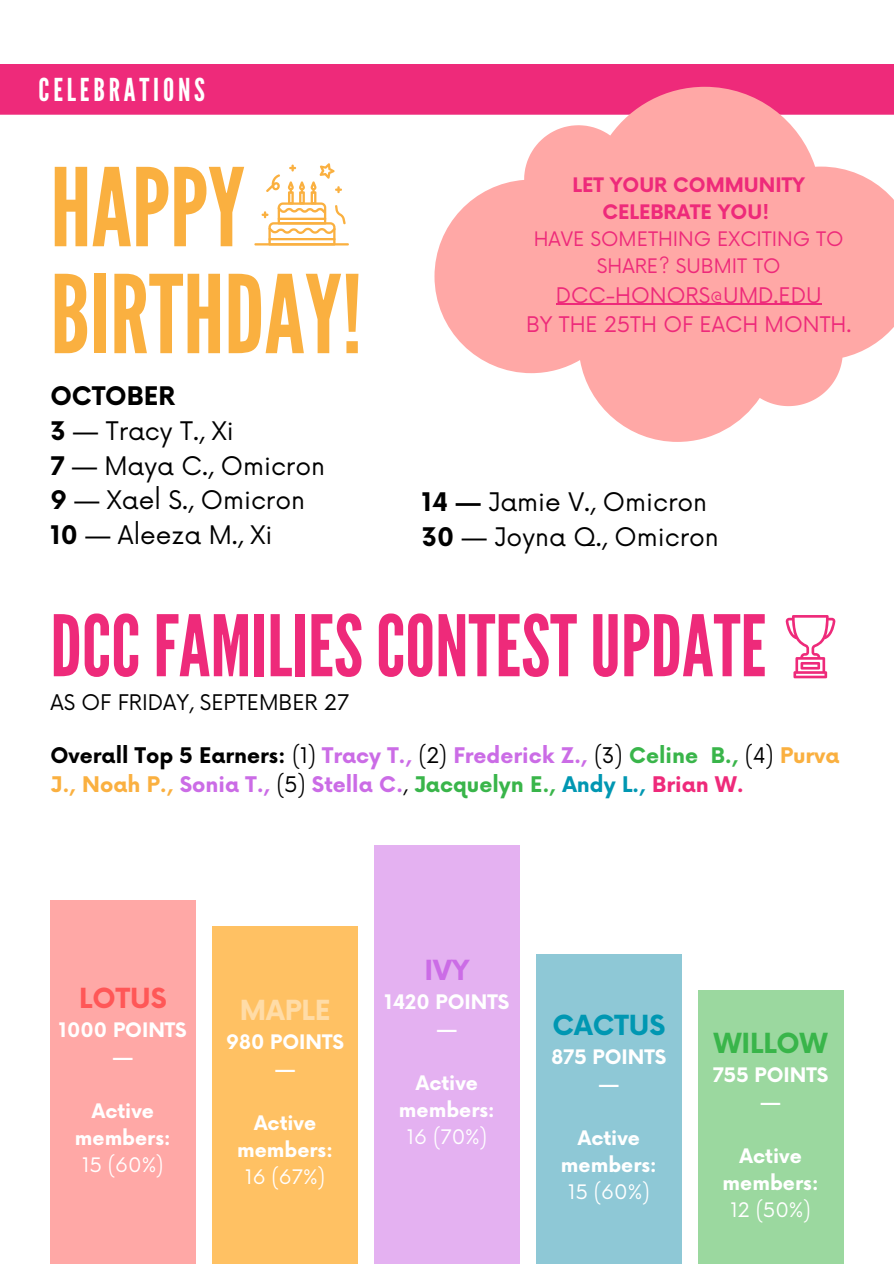
<style>
.page{position:relative;width:894px;height:1264px;background:#fff}
.page>*{position:absolute;margin:0;border:0;box-sizing:border-box;transform-origin:0 0}
.t1{font:108px/106.8px "League Gothic";color:#fab040}
.t2{font:84.45px "League Gothic";color:#ee2a7a}
.t3{font:31.5px "League Gothic";letter-spacing:.12em;color:#fff}
.t4{font:700 27px "Now";color:#0097b2}
.t5{font:700 27px "Now";color:#39b54a}
.t6{font:700 27px "Now";color:#ff5757}
.t7{font:700 27px "Now";color:#ffdca7}
.t8{font:700 27px "Now";color:#cb6ce6}
.t9{font:24.9px/34.8px "Now";color:#000}
.t10{font:700 21px/29.2px "Now";color:#cb6ce6}
.t11{font:21px "Now";color:#ee2a7a}
.t12{font:21px "Now";color:#000}
.t13{font:700 19.5px/27px "Now";color:#fff;text-align:center}
.t14{font:19.5px/27px "Now";color:#ee2a7a;text-align:center}
.t15{font:19.5px "Now";color:#fff}
.t16{font:700 19.5px/27px "Now";color:#ee2a7a;text-align:center}
.s1{font-weight:700}
.s2{color:#000}
.s3{font-weight:400;color:#000}
.s4{color:#39b54a}
.s5{color:#fab040}
.s6{color:#0097b2}
.s7{color:#ee2a7a}
</style>
<div class="page">
<div style="left:0;top:64px;width:893px;height:51px;background:#ee2a7a"></div>
<div style="left:50px;top:900px;width:145px;height:363px;background:#ffa8a6"></div>
<div style="left:212px;top:925px;width:145px;height:338px;background:#ffc163"></div>
<div style="left:374px;top:845px;width:145px;height:418px;background:#e4b1f1"></div>
<div style="left:536px;top:954px;width:145px;height:309px;background:#8ec8d6"></div>
<div style="left:698px;top:990px;width:145px;height:273px;background:#9bd89f"></div>
<svg style="left:434px;top:87px;width:459px;height:355px;fill:#ffa8a6"></svg>
<svg style="left:254px;top:163px;width:94px;height:82px"></svg>
<svg style="left:785px;top:615px;width:49px;height:63px"></svg>
<hr style="left:555px;top:304px;width:266px;height:1px;background:#ee2a7a">
<p class="t3" style="left:39px;top:71px;width:168px">CELEBRATIONS</p>
<p class="t1" style="left:50px;top:157px;width:313px">HAPPY<br>BIRTHDAY!</p>
<h6 class="t16" style="left:572px;top:173px;width:234px">LET YOUR COMMUNITY<br>CELEBRATE YOU!</h6>
<p class="t14" style="left:533px;top:227px;width:311px">HAVE SOMETHING EXCITING TO<br>SHARE? SUBMIT TO</p>
<p class="t11" style="left:555px;top:283px;width:267px">DCC-HONORS@UMD.EDU</p>
<h4 class="t11" style="left:526px;top:312px;width:327px">BY THE 25TH OF EACH MONTH.</h4>
<h3 class="t9" style="left:50px;top:379px;width:276px"><span class="s1">OCTOBER<br>3</span> — Tracy T., Xi<br><span class="s1">7</span> — Maya C., Omicron<br><span class="s1">9</span> — Xael S., Omicron<br><span class="s1">10</span> — Aleeza M., Xi</h3>
<p class="t9" style="left:421px;top:486px;width:298px"><span class="s1">14 —</span> Jamie V., Omicron<br><span class="s1">30</span> — Joyna Q., Omicron</p>
<p class="t2" style="left:50px;top:597px;width:717px">DCCFAMILIESCONTESTUPDATE</p>
<h6 class="t12" style="left:50px;top:690px;width:300px">AS OF FRIDAY, SEPTEMBER 27</h6>
<p class="t10" style="left:50px;top:742px;width:790px"><span class="s2">Overall Top 5 Earners:</span> <span class="s3">(1)</span> Tracy T., <span class="s3">(2)</span> Frederick Z., <span class="s3">(3)</span> <span class="s4">Celine B.,</span> <span class="s3">(4)</span> <span class="s5">Purva<br>J., Noah P.,</span> Sonia T., <span class="s3">(5)</span> Stella C.<span class="s3">,</span> <span class="s4">Jacquelyn E.,</span> <span class="s6">Andy L.,</span> <span class="s7">Brian W.</span></p>
<p class="t6" style="left:79px;top:983px;width:89px">LOTUS</p>
<p class="t13" style="left:59px;top:1017px;width:129px">1000 POINTS —</p>
<p class="t13" style="left:75px;top:1098px;width:97px">Active members:</p>
<p class="t15" style="left:82px;top:1154px;width:83px">15 (60%)</p>
<p class="t7" style="left:240px;top:995px;width:92px">MAPLE</p>
<p class="t13" style="left:226px;top:1029px;width:119px">980 POINTS —</p>
<p class="t13" style="left:237px;top:1110px;width:97px">Active members:</p>
<h1 class="t15" style="left:245px;top:1166px;width:81px">16 (67%)</h1>
<p class="t8" style="left:424px;top:955px;width:47px">IVY</p>
<p class="t13" style="left:384px;top:989px;width:126px">1420 POINTS —</p>
<h5 class="t13" style="left:399px;top:1070px;width:97px">Active members:</h5>
<h5 class="t15" style="left:406px;top:1126px;width:82px">16 (70%)</h5>
<h2 class="t4" style="left:552px;top:1010px;width:115px">CACTUS</h2>
<h2 class="t13" style="left:551px;top:1044px;width:116px">875 POINTS —</h2>
<p class="t13" style="left:560px;top:1125px;width:97px">Active members:</p>
<p class="t15" style="left:568px;top:1181px;width:83px">15 (60%)</p>
<p class="t5" style="left:713px;top:1028px;width:115px">WILLOW</p>
<p class="t13" style="left:712px;top:1062px;width:117px">755 POINTS —</p>
<h6 class="t13" style="left:722px;top:1143px;width:97px">Active members:</h6>
<p class="t15" style="left:730px;top:1199px;width:82px">12 (50%)</p>
</div>
